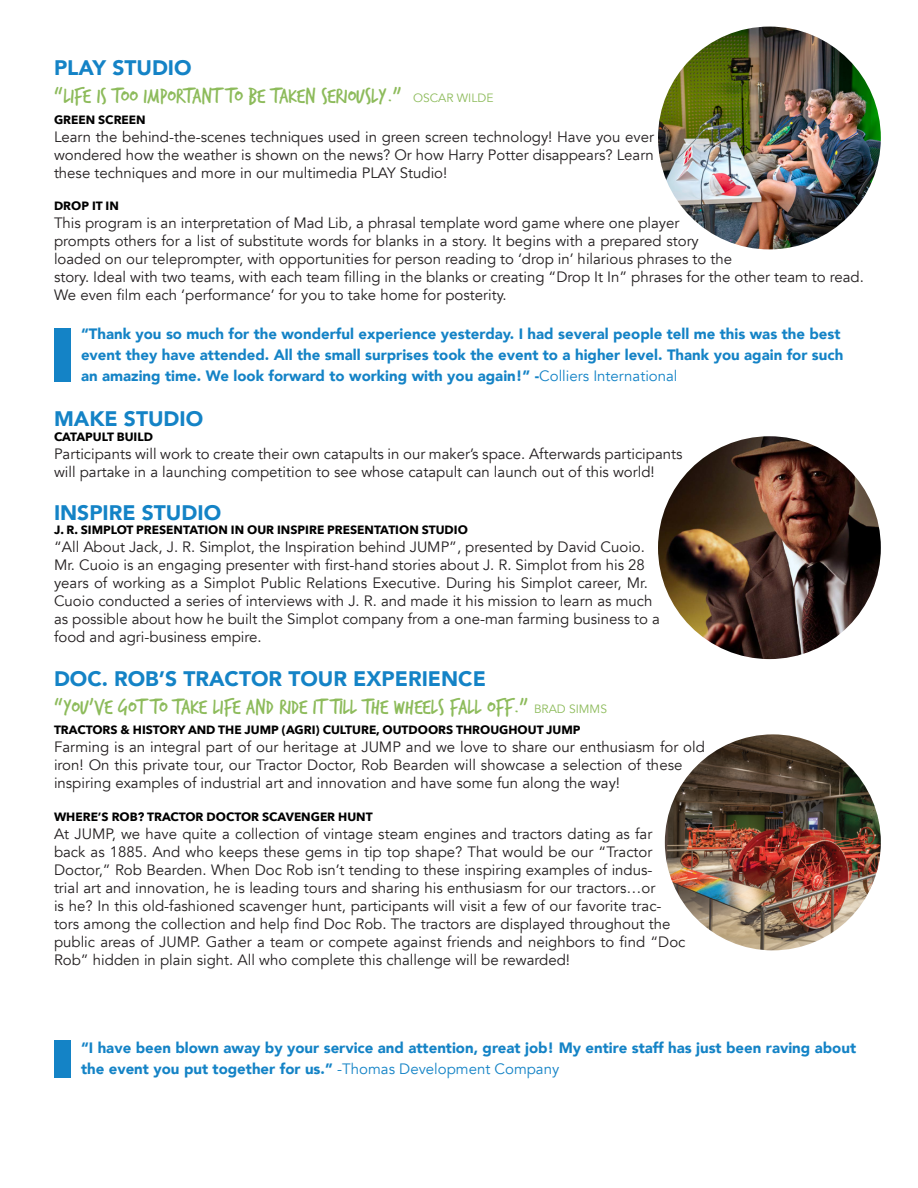
<style>
.page{position:relative;width:918px;height:1188px;background:#fff}
.page>*{position:absolute;margin:0;border:0;box-sizing:border-box;transform-origin:0 0}
.Section_Header{font:22.5px "Trash Hand";color:#8dbb5b}
.Experience_Title{font:900 21px "Avenir";color:#1483c6}
.t1{font:15px/18px "Avenir";color:#231f20}
.t2{font:900 15px/21px "Avenir";color:#1483c6}
.Sub_Section_Header{font:700 12px "Avenir Next";color:#000}
.s1{font-family:"Avenir";font-size:12px}
.s2{font-weight:400}
</style>
<div class="page">
<img style="left:665px;top:734px;width:216px;height:216px;border-radius:108px">
<div style="left:54px;top:328px;width:16px;height:54px;background:#1483c6"></div>
<div style="left:54px;top:1040px;width:16px;height:38px;background:#1483c6"></div>
<img style="left:658px;top:436px;width:223px;height:223px;border-radius:111px">
<img style="left:658px;top:27px;width:223px;height:222px;border-radius:111px">
<p class="Experience_Title" style="left:54px;top:50px;width:139px">PLAY STUDIO</p>
<p class="Section_Header" style="left:54px;top:85px;width:441px">“Life is too important to be taken seriously.” ~<span class="s1">OSCAR WILDE</span></p>
<p class="Sub_Section_Header" style="left:54px;top:109px;width:93px">GREEN SCREEN</p>
<p class="t1" style="left:54px;top:128px;width:602px;text-align:justify">Learn the behind-the-scenes techniques used in green screen technology! Have you ever wondered how the weather is shown on the news? Or how Harry Potter disappears? Learn these techniques and more in our multimedia PLAY Studio!</p>
<p class="Sub_Section_Header" style="left:54px;top:196px;width:66px">DROP IT IN</p>
<p class="t1" style="left:54px;top:214px;width:811px">This program is an interpretation of Mad Lib, a phrasal template word game where one player<br>prompts others for a list of substitute words for blanks in a story. It begins with a prepared story<br>loaded on our teleprompter, with opportunities for person reading to ‘drop in’ hilarious phrases to the<br>story. Ideal with two teams, with each team filling in the blanks or creating “Drop It In” phrases for the other team to read.<br>We even film each ‘performance’ for you to take home for posterity.</p>
<p class="t2" style="left:81px;top:323px;width:764px">“Thank you so much for the wonderful experience yesterday. I had several people tell me this was the best event they have attended. All the small surprises took the event to a higher level. Thank you again for such an amazing time. We look forward to working with you again!” -<span class="s2">Colliers International</span></p>
<p class="Experience_Title" style="left:54px;top:401px;width:151px">MAKE STUDIO</p>
<p class="Sub_Section_Header" style="left:54px;top:426px;width:101px">CATAPULT BUILD</p>
<p class="t1" style="left:54px;top:445px;width:630px">Participants will work to create their own catapults in our maker’s space. Afterwards participants will partake in a launching competition to see whose catapult can launch out of this world!</p>
<p class="Experience_Title" style="left:54px;top:495px;width:169px">INSPIRE STUDIO</p>
<p class="Sub_Section_Header" style="left:54px;top:520px;width:415px">J. R. SIMPLOT PRESENTATION IN OUR INSPIRE PRESENTATION STUDIO</p>
<p class="t1" style="left:54px;top:538px;width:607px">“All About Jack, J. R. Simplot, the Inspiration behind JUMP”, presented by David Cuoio.<br>Mr. Cuoio is an engaging presenter with first-hand stories about J. R. Simplot from his 28 years of working as a Simplot Public Relations Executive. During his Simplot career, Mr.<br>Cuoio conducted a series of interviews with J. R. and made it his mission to learn as much as possible about how he built the Simplot company from a one-man farming business to a food and agri-business empire.</p>
<p class="Experience_Title" style="left:54px;top:660px;width:433px">DOC. ROB’S TRACTOR TOUR EXPERIENCE</p>
<p class="Section_Header" style="left:54px;top:695px;width:555px">“You’ve got to take life and ride it till the wheels fall off.”~<span class="s1">BRAD SIMMS</span></p>
<p class="Sub_Section_Header" style="left:54px;top:720px;width:528px">TRACTORS &amp; HISTORY AND THE JUMP (AGRI) CULTURE, OUTDOORS THROUGHOUT JUMP</p>
<p class="t1" style="left:54px;top:739px;width:652px">Farming is an integral part of our heritage at JUMP and we love to share our enthusiasm for old iron! On this private tour, our Tractor Doctor, Rob Bearden will showcase a selection of these inspiring examples of industrial art and innovation and have some fun along the way!</p>
<p class="Sub_Section_Header" style="left:54px;top:806px;width:320px">WHERE’S ROB? TRACTOR DOCTOR SCAVENGER HUNT</p>
<p class="t1" style="left:54px;top:825px;width:633px">At JUMP, we have quite a collection of vintage steam engines and tractors dating as far back as 1885. And who keeps these gems in tip top shape? That would be our “Tractor Doctor,” Rob Bearden. When Doc Rob isn’t tending to these inspiring examples of indus-<br>trial art and innovation, he is leading tours and sharing his enthusiasm for our tractors…or<br>is he? In this old-fashioned scavenger hunt, participants will visit a few of our favorite trac&shy;tors among the collection and help find Doc Rob. The tractors are displayed throughout the public areas of JUMP. Gather a team or compete against friends and neighbors to find “Doc Rob” hidden in plain sight. All who complete this challenge will be rewarded!</p>
<p class="t2" style="left:81px;top:1037px;width:777px">“I have been blown away by your service and attention, great job! My entire staff has just been raving about the event you put together for us.” <span class="s2">-Thomas Development Company</span></p>
</div>
